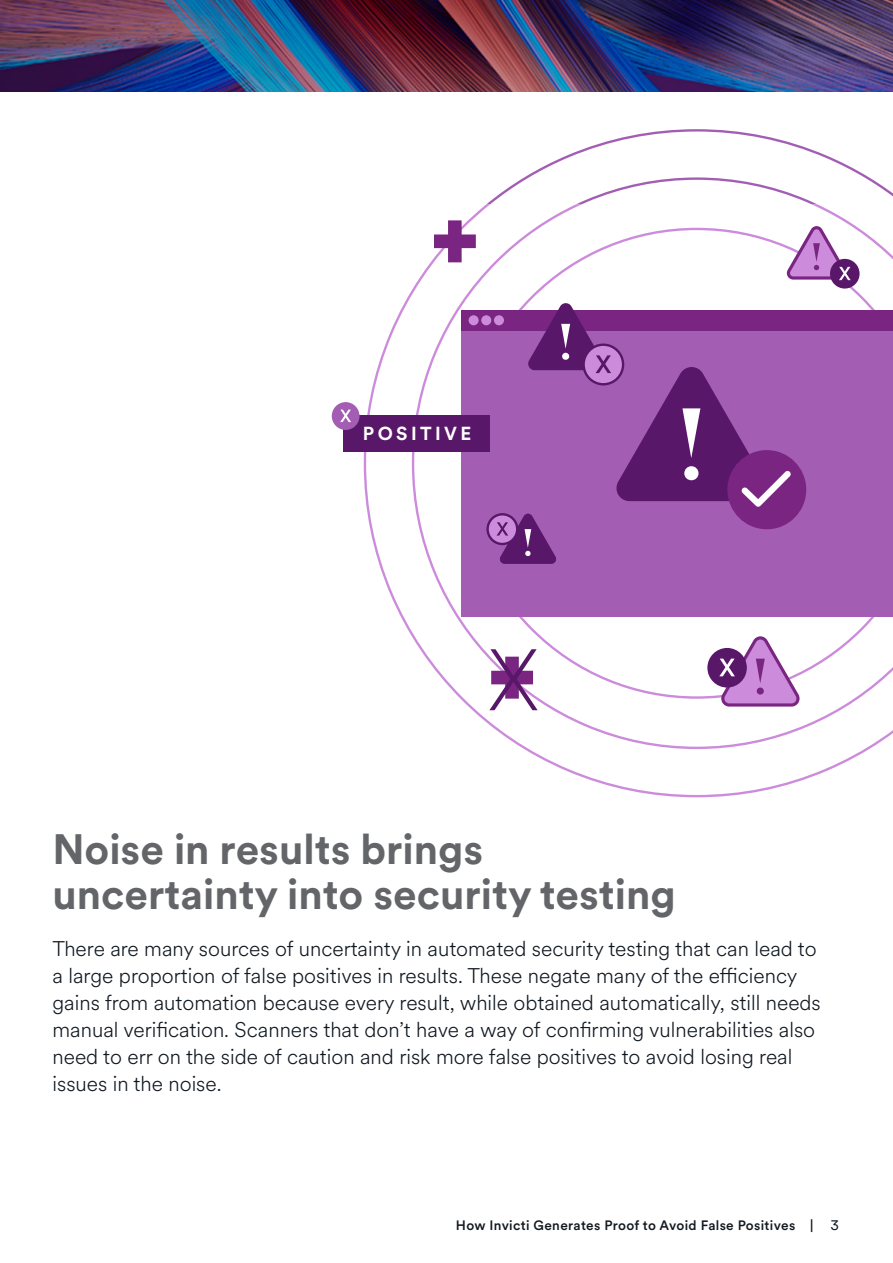
<style>
.page{position:relative;width:893px;height:1263px;background:#fff}
.page>*{position:absolute;margin:0;border:0;box-sizing:border-box;transform-origin:0 0}
.t1{font:700 42px/45px "Circular XX";color:#636569}
.t2{font:300 21px/27px "Circular XX";color:#101820}
.t3{font:700 18.75px "Circular XX";letter-spacing:.18em;color:#fff}
.t4{font:500 13.5px "Circular XX";letter-spacing:.025em;color:#101820}
.s1{font-weight:400;font-size:15px}
</style>
<div class="page">
<img style="left:0;top:0;width:893px;height:91px">
<svg style="left:487px;top:129px;width:406px;height:75px"></svg>
<svg style="left:364px;top:290px;width:505px;height:507px"></svg>
<svg style="left:412px;top:204px;width:481px;height:545px"></svg>
<div style="left:461px;top:310px;width:432px;height:306px;background:#a35eb4"></div>
<div style="left:461px;top:310px;width:432px;height:21px;background:#7a2582"></div>
<div style="left:469px;top:315px;width:10px;height:10px;background:#cc8bdb;border-radius:50%"></div>
<div style="left:481px;top:315px;width:10px;height:10px;background:#cc8bdb;border-radius:50%"></div>
<div style="left:830px;top:259px;width:30px;height:30px;background:#591769;border-radius:50%"></div>
<svg style="left:786px;top:226px;width:65px;height:54px"></svg>
<div style="left:707px;top:648px;width:40px;height:39px;background:#591769;border-radius:50%"></div>
<svg style="left:719px;top:636px;width:81px;height:70px"></svg>
<div style="left:727px;top:450px;width:79px;height:79px;background:#7a2582;border-radius:50%"></div>
<svg style="left:486px;top:303px;width:305px;height:261px"></svg>
<svg style="left:434px;top:220px;width:42px;height:42px"></svg>
<svg style="left:489px;top:649px;width:49px;height:61px"></svg>
<div style="left:343px;top:415px;width:147px;height:36px;background:#591769"></div>
<div style="left:332px;top:402px;width:27px;height:28px;background:#a35eb4;border-radius:50%"></div>
<svg style="left:340px;top:410px;width:11px;height:12px"></svg>
<p class="t3" style="left:363px;top:420px;width:110px">POSITIVE</p>
<h1 class="t1" style="left:52px;top:825px;width:625px">Noise in results brings uncertainty into security testing</h1>
<p class="t2" style="left:52px;top:934px;width:770px">There are many sources of uncertainty in automated security testing that can lead to a large proportion of false positives in results. These negate many of the efficiency gains from automation because every result, while obtained automatically, still needs manual verification. Scanners that don’t have a way of confirming vulnerabilities also need to err on the side of caution and risk more false positives to avoid losing real issues in the noise.</p>
<p class="t4" style="left:456px;top:1216px;width:384px">How Invicti Generates Proof to Avoid False Positives | <span class="s1">3</span></p>
</div>
